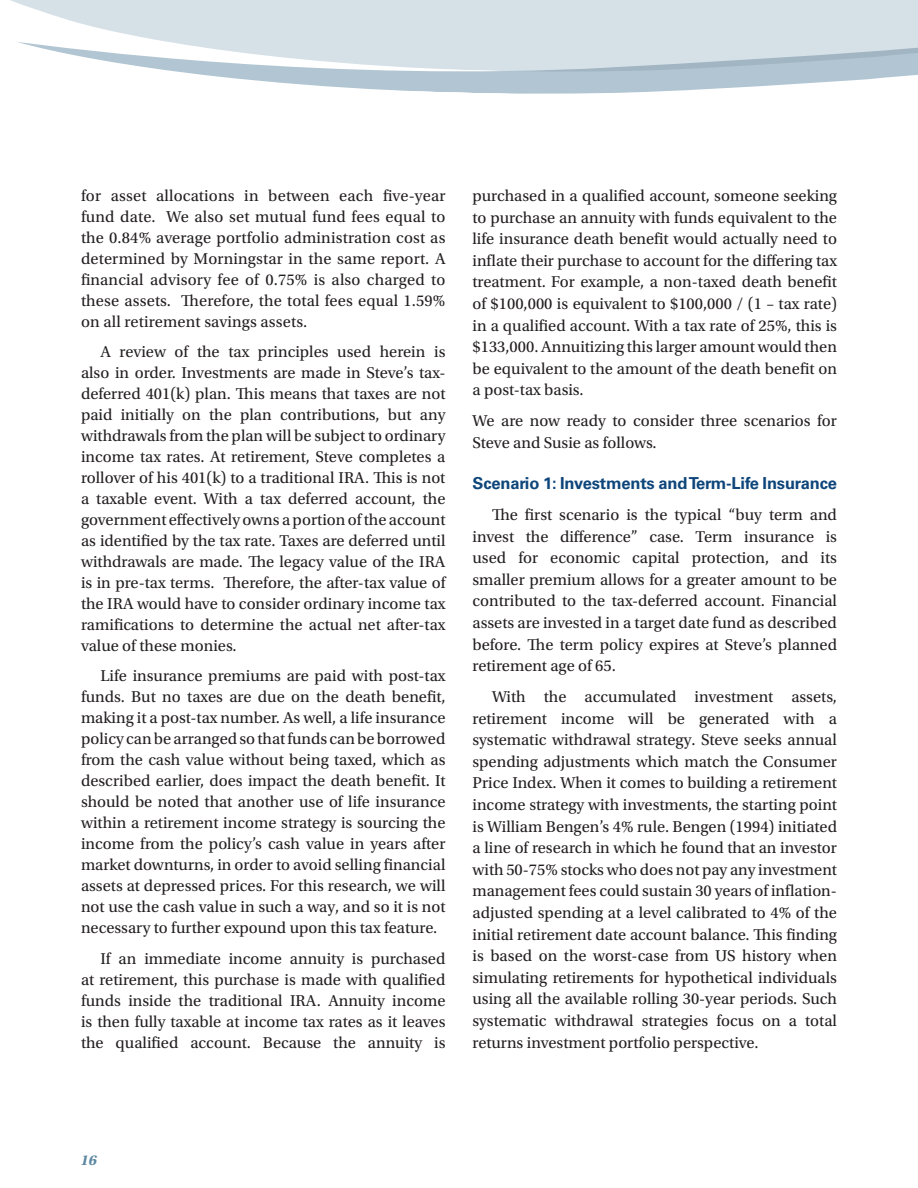
<style>
.page{position:relative;width:918px;height:1188px;background:#fff}
.page>*{position:absolute;margin:0;border:0;box-sizing:border-box;transform-origin:0 0}
.Body{font:16.5px/21px "Utopia Std";color:#231f20;text-align:justify}
.Body-2{font:700 16.5px "Univers LT Std";letter-spacing:-.01em;color:#0e467b}
.t1{font:italic 700 15px "Utopia Std";color:#5c87a1}
</style>
<div class="page">
<svg style="left:15px;top:0;width:903px;height:94px;fill:#d5e0e7"></svg>
<p class="Body" style="left:81px;top:185px;width:366px">for asset allocations in between each five-year fund date. We also set mutual fund fees equal to the 0.84% average portfolio administration cost as determined by Morningstar in the same report. A financial advisory fee of 0.75% is also charged to these assets. Therefore, the total fees equal 1.59% on all retirement savings assets.</p>
<p class="Body" style="left:81px;top:342px;width:366px;text-indent:20px">A review of the tax principles used herein is also in order. Investments are made in Steve’s tax&shy;deferred 401(k) plan. This means that taxes are not paid initially on the plan contributions, but any withdrawals from the plan will be subject to ordinary income tax rates. At retirement, Steve completes a rollover of his 401(k) to a traditional IRA. This is not a taxable event. With a tax deferred account, the government effectively owns a portion of the account as identified by the tax rate. Taxes are deferred until withdrawals are made. The legacy value of the IRA is in pre-tax terms. Therefore, the after-tax value of the IRA would have to consider ordinary income tax ramifications to determine the actual net after-tax value of these monies.</p>
<p class="Body" style="left:81px;top:666px;width:366px;text-indent:20px">Life insurance premiums are paid with post-tax funds. But no taxes are due on the death benefit, making it a post-tax number. As well, a life insurance policy can be arranged so that funds can be borrowed from the cash value without being taxed, which as described earlier, does impact the death benefit. It should be noted that another use of life insurance within a retirement income strategy is sourcing the income from the policy’s cash value in years after market downturns, in order to avoid selling financial assets at depressed prices. For this research, we will not use the cash value in such a way, and so it is not necessary to further expound upon this tax feature.</p>
<p class="Body" style="left:81px;top:948px;width:366px;text-indent:20px">If an immediate income annuity is purchased at retirement, this purchase is made with qualified funds inside the traditional IRA. Annuity income is then fully taxable at income tax rates as it leaves the qualified account. Because the annuity is</p>
<p class="Body" style="left:472px;top:185px;width:366px;line-height:21.6px">purchased in a qualified account, someone seeking to purchase an annuity with funds equivalent to the life insurance death benefit would actually need to inflate their purchase to account for the differing tax treatment. For example, a non-taxed death benefit of $100,000 is equivalent to $100,000 / (1 – tax rate) in a qualified account. With a tax rate of 25%, this is $133,000. Annuitizing this larger amount would then be equivalent to the amount of the death benefit on a post-tax basis.</p>
<p class="Body" style="left:472px;top:410px;width:366px;line-height:21.6px">We are now ready to consider three scenarios for<br>Steve and Susie as follows.</p>
<p class="Body-2" style="left:472px;top:474px;width:366px">Scenario 1: Investments and Term-Life Insurance</p>
<p class="Body" style="left:472px;top:504px;width:366px;line-height:21.6px;text-indent:20px">The first scenario is the typical “buy term and invest the difference” case. Term insurance is used for economic capital protection, and its smaller premium allows for a greater amount to be contributed to the tax-deferred account. Financial assets are invested in a target date fund as described before. The term policy expires at Steve’s planned retirement age of 65.</p>
<p class="Body" style="left:472px;top:686px;width:366px;line-height:21.6px;text-indent:20px">With the accumulated investment assets, retirement income will be generated with a systematic withdrawal strategy. Steve seeks annual spending adjustments which match the Consumer Price Index. When it comes to building a retirement income strategy with investments, the starting point is William Bengen’s 4% rule. Bengen (1994) initiated a line of research in which he found that an investor with 50-75% stocks who does not pay any investment management fees could sustain 30 years of inflation&shy;adjusted spending at a level calibrated to 4% of the initial retirement date account balance. This finding is based on the worst-case from US history when simulating retirements for hypothetical individuals using all the available rolling 30-year periods. Such systematic withdrawal strategies focus on a total returns investment portfolio perspective.</p>
<p class="t1" style="left:80px;top:1151px;width:21px">16</p>
</div>
